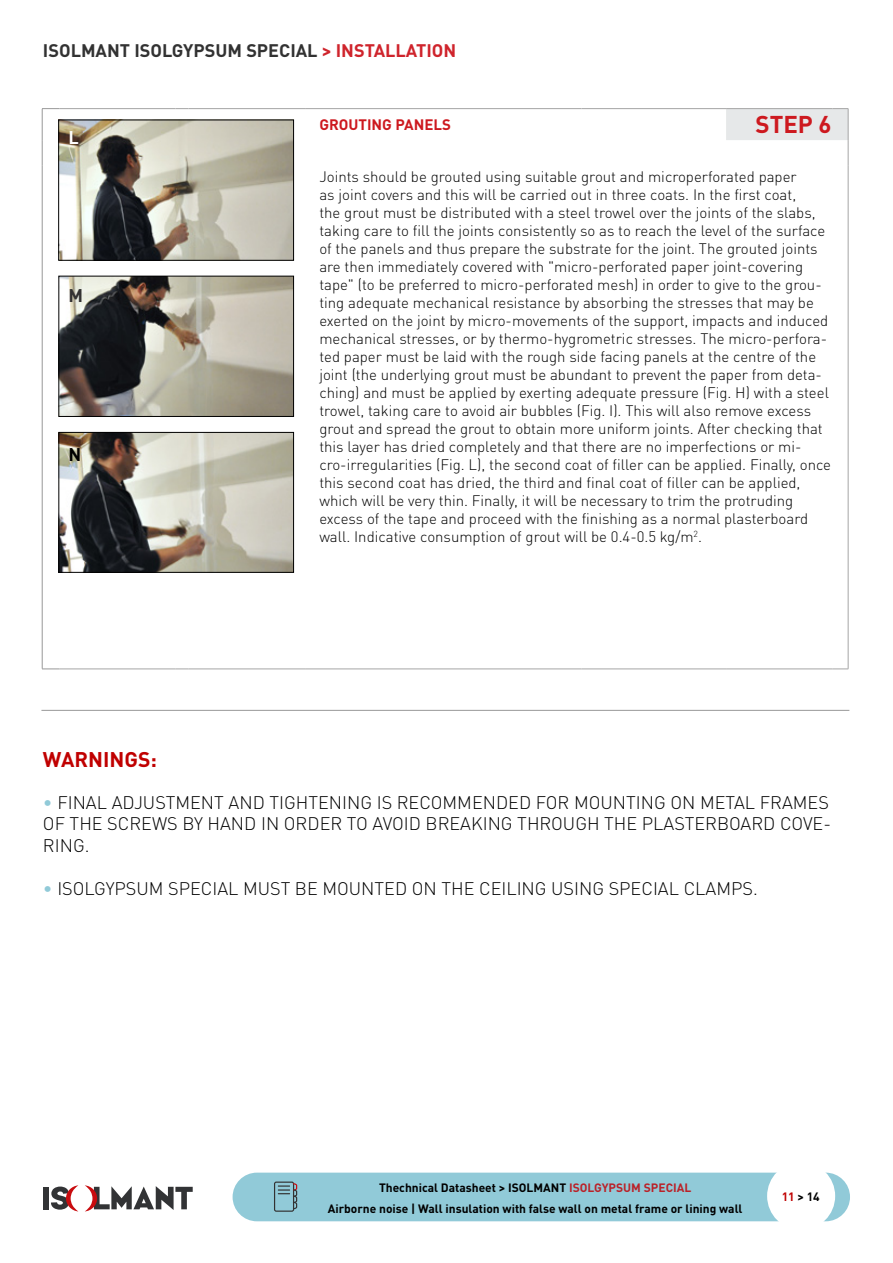
<style>
.page{position:relative;width:893px;height:1263px;background:#fff}
.page>*{position:absolute;margin:0;border:0;box-sizing:border-box;transform-origin:0 0}
.t1{font:700 24px "DIN Pro";color:#cd191f}
.t2{font:700 21px "DIN Pro";color:#c00000}
.t3{font:300 18px/21.6px "DIN Pro";color:#000;text-align:justify}
.t4{font:700 18px "DIN Pro";color:#323232}
.t5{font:18px "DIN Bold";color:#fff}
.t6{font:18px "DIN Bold";color:#333232}
.t7{font:18px "DIN Bold";color:#000}
.t8{font:300 15px/18px "DIN Pro";color:#000}
.t9{font:700 15px "DIN Pro";color:#cd191f}
.t10{font:700 12px "DIN Pro";color:#000}
.s1{color:#cf242c}
.s2{color:#91cad8}
.s3{color:#ba2229}
.s4{color:#c00000}
</style>
<div class="page">
<div style="left:43px;top:1187px;width:5px;height:22px;background:#323335"></div>
<svg style="left:85px;top:1185px;width:108px;height:26px"></svg>
<svg style="left:51px;top:1185px;width:27px;height:26px"></svg>
<div style="left:233px;top:1172px;width:617px;height:49px;background:#91cad8;border-radius:24px"></div>
<svg style="left:274px;top:1181px;width:23px;height:31px"></svg>
<div style="left:767px;top:1162px;width:68px;height:68px;background:#fff;border-radius:50%"></div>
<hr style="left:42px;top:109px;width:1px;height:31px;background:#989898">
<svg style="left:42px;top:108px;width:17px;height:1px"></svg>
<hr style="left:59px;top:108px;width:116px;height:1px;background:#a5a5a5">
<svg style="left:175px;top:108px;width:13px;height:1px"></svg>
<hr style="left:188px;top:108px;width:117px;height:1px;background:#a5a5a5">
<hr style="left:305px;top:108px;width:276px;height:1px;background:#a5a5a5">
<hr style="left:581px;top:108px;width:145px;height:1px;background:#a5a5a5">
<svg style="left:42px;top:140px;width:1px;height:25px"></svg>
<svg style="left:726px;top:108px;width:123px;height:57px"></svg>
<hr style="left:42px;top:165px;width:1px;height:504px;background:#989898">
<svg style="left:42px;top:669px;width:17px;height:1px"></svg>
<hr style="left:59px;top:669px;width:116px;height:1px;background:#a5a5a5">
<svg style="left:175px;top:669px;width:13px;height:1px"></svg>
<hr style="left:188px;top:669px;width:117px;height:1px;background:#a5a5a5">
<hr style="left:305px;top:669px;width:276px;height:1px;background:#a5a5a5">
<hr style="left:581px;top:669px;width:145px;height:1px;background:#a5a5a5">
<hr style="left:726px;top:669px;width:106px;height:1px;background:#a5a5a5">
<svg style="left:832px;top:669px;width:16px;height:1px"></svg>
<hr style="left:848px;top:165px;width:1px;height:504px;background:#a5a5a5">
<img style="left:60px;top:122px;width:232px;height:136px">
<div style="left:58px;top:120px;width:236px;height:140px;border:1px solid #000"></div>
<img style="left:61px;top:278px;width:231px;height:137px">
<div style="left:59px;top:276px;width:235px;height:141px;border:1px solid #000"></div>
<img style="left:61px;top:434px;width:231px;height:136px">
<div style="left:59px;top:432px;width:235px;height:140px;border:1px solid #000"></div>
<hr style="left:41px;top:710px;width:808px;height:1px;background:#989898">
<p class="t4" style="left:43px;top:35px;width:415px">ISOLMANT ISOLGYPSUM SPECIAL <span class="s1">&gt; INSTALLATION</span></p>
<p class="t5" style="left:68px;top:125px;width:12px">L</p>
<p class="t6" style="left:68px;top:284px;width:16px">M</p>
<p class="t7" style="left:68px;top:443px;width:14px">N</p>
<p class="t9" style="left:319px;top:112px;width:133px">GROUTING PANELS</p>
<h1 class="t1" style="left:755px;top:104px;width:78px">STEP 6</h1>
<p class="t8" style="left:319px;top:166px;width:513px">Joints should be grouted using suitable grout and microperforated paper<br>as joint covers and this will be carried out in three coats. In the first coat,<br>the grout must be distributed with a steel trowel over the joints of the slabs, taking care to fill the joints consistently so as to reach the level of the surface of the panels and thus prepare the substrate for the joint. The grouted joints are then immediately covered with "micro-perforated paper joint-covering tape" (to be preferred to micro-perforated mesh) in order to give to the grou&shy;ting adequate mechanical resistance by absorbing the stresses that may be exerted on the joint by micro-movements of the support, impacts and induced mechanical stresses, or by thermo-hygrometric stresses. The micro-perfora&shy;ted paper must be laid with the rough side facing panels at the centre of the joint (the underlying grout must be abundant to prevent the paper from deta&shy;ching) and must be applied by exerting adequate pressure (Fig. H) with a steel trowel, taking care to avoid air bubbles (Fig. I). This will also remove excess grout and spread the grout to obtain more uniform joints. After checking that this layer has dried completely and that there are no imperfections or mi&shy;cro-irregularities (Fig. L), the second coat of filler can be applied. Finally, once this second coat has dried, the third and final coat of filler can be applied, which will be very thin. Finally, it will be necessary to trim the protruding excess of the tape and proceed with the finishing as a normal plasterboard wall. Indicative consumption of grout will be 0.4-0.5 kg/m<sup>2</sup>.</p>
<h2 class="t2" style="left:43px;top:742px;width:116px">WARNINGS:</h2>
<p class="t3" style="left:43px;top:790px;width:790px"><span class="s2">•</span> FINAL ADJUSTMENT AND TIGHTENING IS RECOMMENDED FOR MOUNTING ON METAL FRAMES OF THE SCREWS BY HAND IN ORDER TO AVOID BREAKING THROUGH THE PLASTERBOARD COVE-RING.</p>
<p class="t3" style="left:43px;top:876px;width:716px"><span class="s2">•</span> ISOLGYPSUM SPECIAL MUST BE MOUNTED ON THE CEILING USING SPECIAL CLAMPS.</p>
<p class="t10" style="left:379px;top:1178px;width:314px">Thechnical Datasheet &gt; ISOLMANT <span class="s3">ISOLGYPSUM SPECIAL</span></p>
<p class="t10" style="left:328px;top:1198px;width:416px">Airborne noise | Wall insulation with false wall on metal frame or lining wall</p>
<p class="t10" style="left:782px;top:1186px;width:40px"><span class="s4">11</span> &gt; 14</p>
</div>
